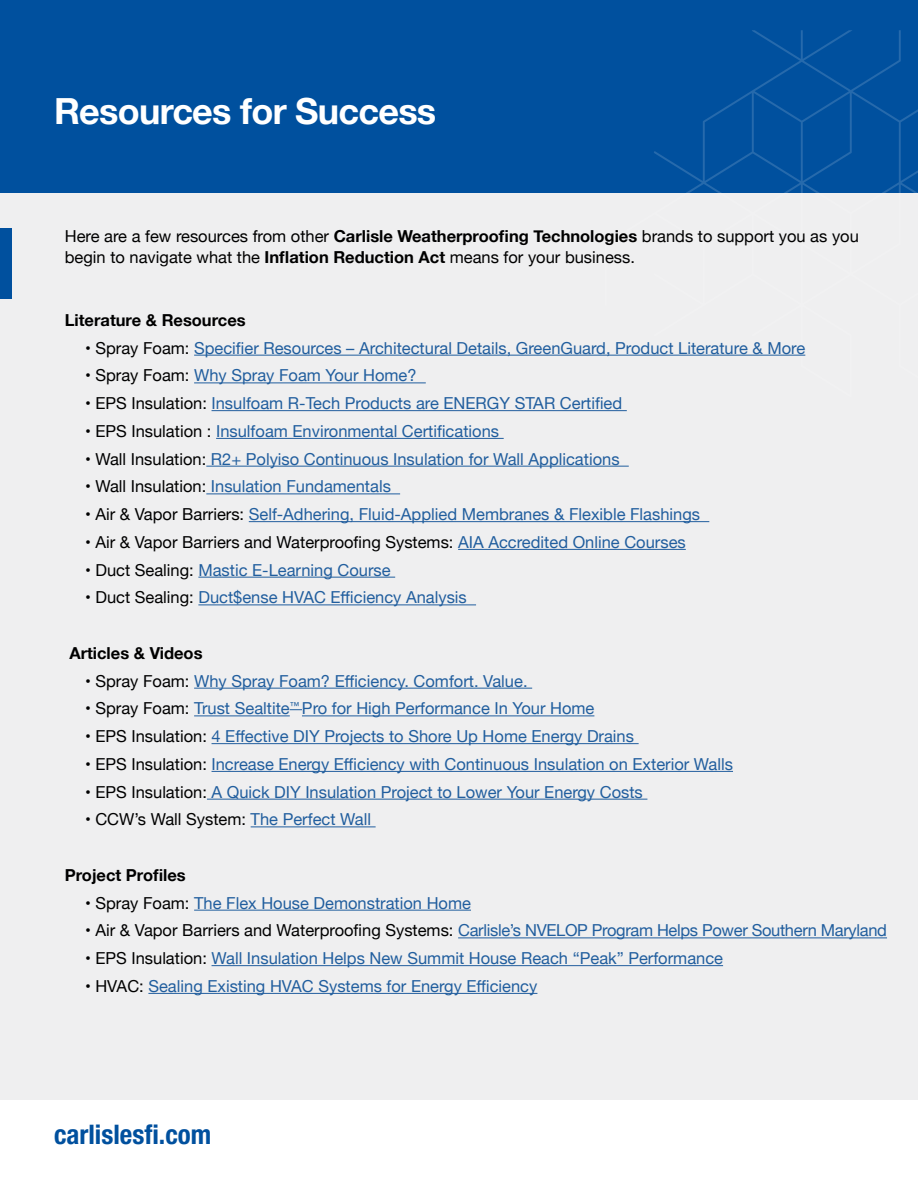
<style>
.page{position:relative;width:918px;height:1188px;background:#fff}
.page>*{position:absolute;margin:0;border:0;box-sizing:border-box;transform-origin:0 0}
.t1{font:700 36px "Helvetica Neue";letter-spacing:-.02em;color:#fff}
.t2{font:700 condensed 27px "Helvetica Neue";color:#00509e}
.t3{font:16.5px "Helvetica Neue";color:#215e9e}
.t4{font:16.5px/21px "Helvetica Neue";color:#000}
.t5{font:16.5px "Helvetica Neue";letter-spacing:-.02em;color:#215e9e}
.t6{font:700 16.5px "Helvetica Neue";color:#000}
.s1{font-weight:700}
.s2{color:#000}
.s3{color:#215e9e}
</style>
<div class="page">
<div style="left:0;top:192px;width:918px;height:907px;background:#efeff0"></div>
<div style="left:0;top:0;width:918px;height:192px;background:#00509e"></div>
<svg style="left:605px;top:30px;width:313px;height:326px"></svg>
<div style="left:0;top:228px;width:12px;height:70px;background:#00509e"></div>
<hr style="left:194px;top:355px;width:611px;height:1px;background:#215e9e">
<hr style="left:194px;top:382px;width:232px;height:1px;background:#215e9e">
<hr style="left:212px;top:410px;width:415px;height:1px;background:#215e9e">
<hr style="left:216px;top:438px;width:288px;height:1px;background:#215e9e">
<hr style="left:206px;top:466px;width:423px;height:1px;background:#215e9e">
<hr style="left:206px;top:493px;width:194px;height:1px;background:#215e9e">
<hr style="left:249px;top:521px;width:460px;height:1px;background:#215e9e">
<hr style="left:458px;top:549px;width:228px;height:1px;background:#215e9e">
<hr style="left:198px;top:577px;width:197px;height:1px;background:#215e9e">
<hr style="left:198px;top:604px;width:278px;height:1px;background:#215e9e">
<hr style="left:194px;top:688px;width:338px;height:1px;background:#215e9e">
<hr style="left:194px;top:715px;width:96px;height:1px;background:#215e9e">
<svg style="left:290px;top:709px;width:12px;height:1px"></svg>
<hr style="left:302px;top:715px;width:292px;height:1px;background:#215e9e">
<hr style="left:212px;top:743px;width:427px;height:1px;background:#215e9e">
<hr style="left:212px;top:771px;width:521px;height:1px;background:#215e9e">
<hr style="left:207px;top:799px;width:440px;height:1px;background:#215e9e">
<hr style="left:251px;top:826px;width:125px;height:1px;background:#215e9e">
<hr style="left:194px;top:910px;width:277px;height:1px;background:#215e9e">
<hr style="left:458px;top:937px;width:429px;height:1px;background:#215e9e">
<hr style="left:212px;top:965px;width:511px;height:1px;background:#215e9e">
<hr style="left:148px;top:993px;width:389px;height:1px;background:#215e9e">
<h1 class="t1" style="left:54px;top:83px;width:384px">Resources for Success</h1>
<p class="t4" style="left:65px;top:226px;width:796px">Here are a few resources from other <span class="s1">Carlisle Weatherproofing Technologies</span> brands to support you as you begin to navigate what the <span class="s1">Inflation Reduction Act</span> means for your business.</p>
<p class="t6" style="left:65px;top:307px;width:182px">Literature &amp; Resources</p>
<p class="t3" style="left:85px;top:336px;width:722px"><span class="s2">• Spray Foam:</span> Specifier Resources – Architectural Details, GreenGuard, Product Literature &amp; More</p>
<p class="t3" style="left:85px;top:363px;width:333px"><span class="s2">• Spray Foam:</span> Why Spray Foam Your Home?</p>
<p class="t3" style="left:85px;top:391px;width:539px"><span class="s2">• EPS Insulation:</span> Insulfoam R-Tech Products are ENERGY STAR Certified</p>
<p class="t3" style="left:85px;top:419px;width:416px"><span class="s2">• EPS Insulation :</span> Insulfoam Environmental Certifications</p>
<p class="t3" style="left:85px;top:447px;width:536px"><span class="s2">• Wall Insulation:</span> R2+ Polyiso Continuous Insulation for Wall Applications</p>
<p class="t3" style="left:85px;top:474px;width:307px"><span class="s2">• Wall Insulation:</span> Insulation Fundamentals</p>
<p class="t3" style="left:85px;top:502px;width:617px"><span class="s2">• Air &amp; Vapor Barriers:</span> Self-Adhering, Fluid-Applied Membranes &amp; Flexible Flashings</p>
<p class="t4" style="left:85px;top:532px;width:602px">• Air &amp; Vapor Barriers and Waterproofing Systems: <span class="s3">AIA Accredited Online Courses</span></p>
<p class="t3" style="left:85px;top:558px;width:307px"><span class="s2">• Duct Sealing:</span> Mastic E-Learning Course</p>
<p class="t3" style="left:85px;top:586px;width:383px"><span class="s2">• Duct Sealing:</span> Duct$ense HVAC Efficiency Analysis</p>
<p class="t6" style="left:69px;top:640px;width:135px">Articles &amp; Videos</p>
<p class="t3" style="left:85px;top:669px;width:444px"><span class="s2">• Spray Foam:</span> Why Spray Foam? Efficiency. Comfort. Value.</p>
<p class="t3" style="left:85px;top:696px;width:511px"><span class="s2">• Spray Foam:</span> Trust Sealtite<sup>™</sup> Pro for High Performance In Your Home</p>
<p class="t3" style="left:85px;top:724px;width:551px"><span class="s2">• EPS Insulation:</span> 4 Effective DIY Projects to Shore Up Home Energy Drains</p>
<p class="t3" style="left:85px;top:752px;width:649px"><span class="s2">• EPS Insulation:</span> Increase Energy Efficiency with Continuous Insulation on Exterior Walls</p>
<p class="t3" style="left:85px;top:780px;width:559px"><span class="s2">• EPS Insulation:</span> A Quick DIY Insulation Project to Lower Your Energy Costs</p>
<p class="t4" style="left:85px;top:810px;width:287px">• CCW’s Wall System: <span class="s3">The Perfect Wall</span></p>
<p class="t6" style="left:65px;top:862px;width:123px">Project Profiles</p>
<p class="t3" style="left:85px;top:891px;width:387px"><span class="s2">• Spray Foam:</span> The Flex House Demonstration Home</p>
<p class="t5" style="left:85px;top:919px;width:804px"><span class="s2">• Air &amp; Vapor Barriers and Waterproofing Systems:</span> Carlisle’s NVELOP Program Helps Power Southern Maryland</p>
<p class="t3" style="left:85px;top:946px;width:640px"><span class="s2">• EPS Insulation:</span> Wall Insulation Helps New Summit House Reach “Peak” Performance</p>
<p class="t3" style="left:85px;top:974px;width:454px"><span class="s2">• HVAC:</span> Sealing Existing HVAC Systems for Energy Efficiency</p>
<h2 class="t2" style="left:54px;top:1118px;width:159px">carlislesfi.com</h2>
</div>
